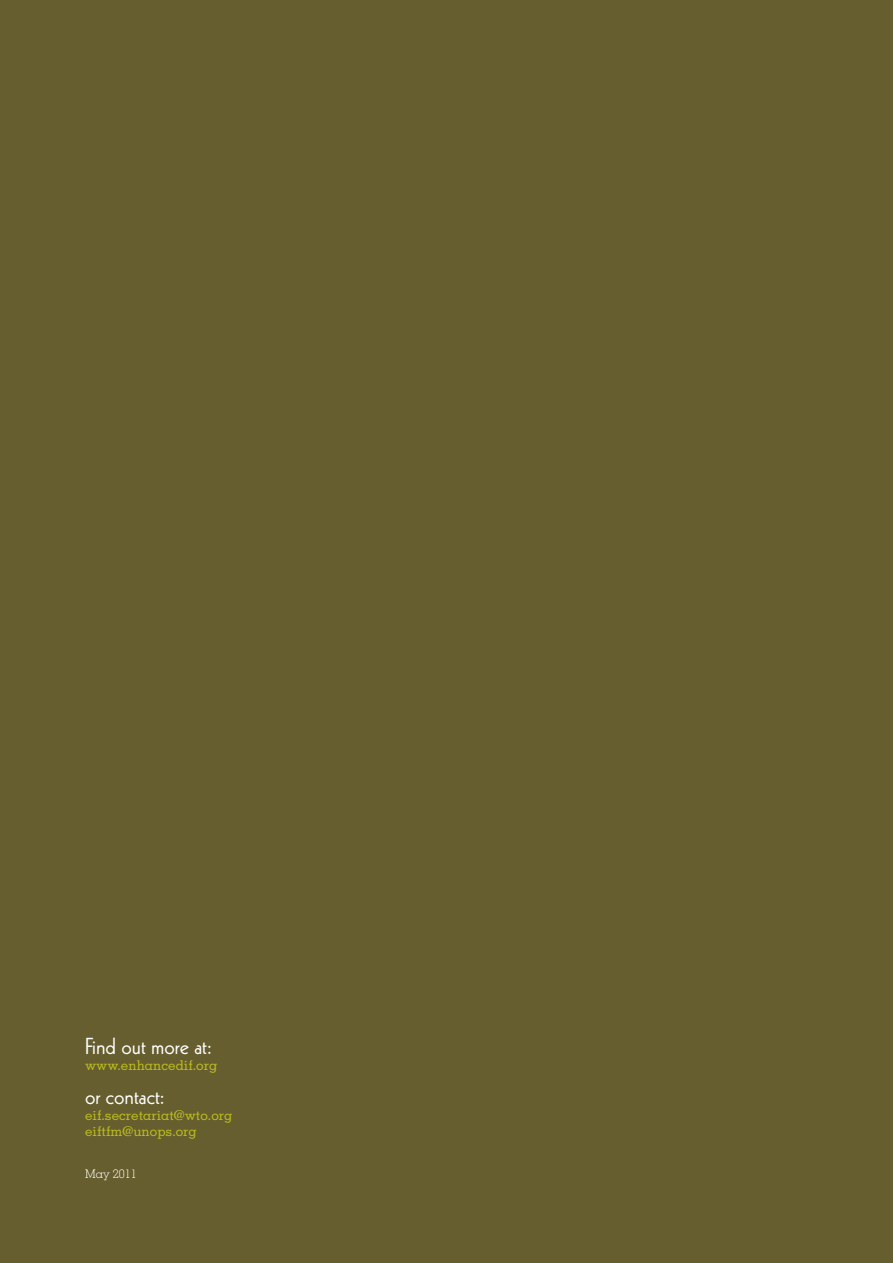
<style>
.page{position:relative;width:893px;height:1263px;background:#665e2e}
.page>*{position:absolute;margin:0;border:0;box-sizing:border-box;transform-origin:0 0}
.t1{font:22.5px "Kabel LT Std";color:#fff}
.t2{font:500 13.5px/16.2px "Memphis LT Std";color:#babb1d}
.t3{font:300 12px "Memphis LT Std";color:#fff}
</style>
<div class="page">
<h1 class="t1" style="left:85px;top:1033px;width:129px">Find out more at:</h1>
<p class="t2" style="left:85px;top:1057px;width:134px">www.enhancedif.org</p>
<h1 class="t1" style="left:85px;top:1082px;width:82px">or contact:</h1>
<p class="t2" style="left:85px;top:1107px;width:149px">eif.secretariat@wto.org eiftfm@unops.org</p>
<p class="t3" style="left:85px;top:1166px;width:53px">May 2011</p>
</div>
